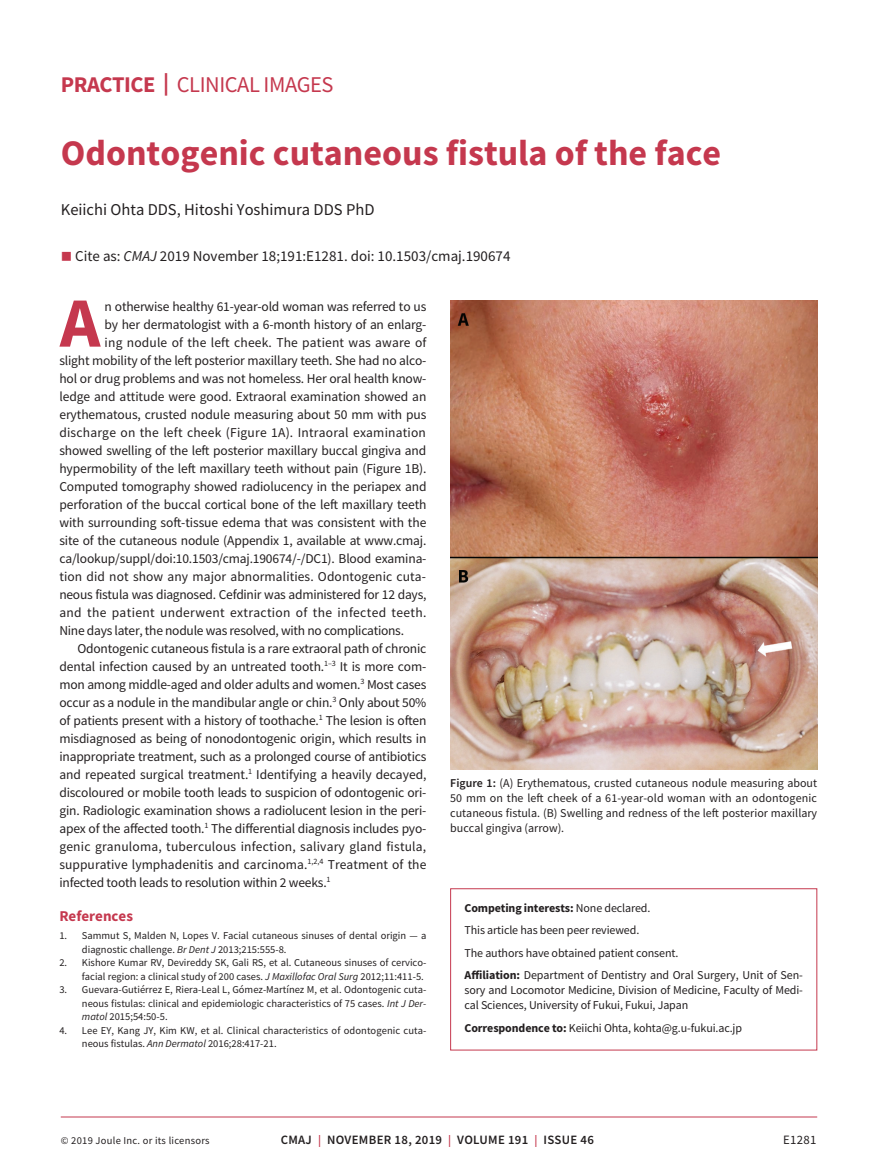
<style>
.page{position:relative;width:878px;height:1175px;background:#fff}
.page>*{position:absolute;margin:0;border:0;box-sizing:border-box;transform-origin:0 0}
.t1{font:700 70.65px "Source Sans Pro";color:#c5384e}
.t2{font:700 36px "Source Sans Pro";color:#c5384e}
.t3{font:22.5px "Source Sans Pro";letter-spacing:-.02em;color:#c5384e}
.t4{font:16.5px "Source Sans Pro";color:#231f20}
.t5{font:15px "Source Sans Pro";color:#231f20}
.t6{font:700 15px "Source Sans Pro";color:#c5384e}
.t7{font:13.5px "Source Sans Pro";letter-spacing:-.015em;color:#231f20}
.t8{font:13.5px "Source Sans Pro";letter-spacing:.015em;color:#231f20}
.t9{font:13.5px "Source Sans Pro";letter-spacing:.005em;color:#231f20}
.t10{font:13.5px "Source Sans Pro";letter-spacing:.025em;color:#231f20}
.t11{font:13.5px "Source Sans Pro";letter-spacing:.01em;color:#231f20}
.t12{font:600 12.75px "Source Sans Pro";letter-spacing:.025em;color:#231f20}
.t13{font:12.75px "Source Sans Pro";letter-spacing:.025em;color:#231f20}
.t14{font:12px/15px "Source Sans Pro";letter-spacing:-.01em;color:#231f20}
.t15{font:10.5px/13.5px "Source Sans Pro";color:#231f20}
.t16{font:10.5px "Source Sans Pro";letter-spacing:.025em;color:#231f20}
.s1{font-weight:700}
.s2{color:#c5384e}
.s3{font-style:italic}
.s4{font-weight:600}
.s5{font-size:12px;color:#c5384e}
</style>
<div class="page">
<hr style="left:61px;top:1116px;width:756px;height:1px;background:#c5384e">
<img style="left:450px;top:300px;width:367px;height:469px">
<div style="left:450px;top:888px;width:367px;height:162px;border:1px solid #c5384e"></div>
<h3 class="t3" style="left:61px;top:70px;width:274px"><span class="s1">PRACTICE |</span> CLINICAL IMAGES</h3>
<h2 class="t2" style="left:61px;top:129px;width:662px">Odontogenic cutaneous fistula of the face</h2>
<p class="t4" style="left:61px;top:199px;width:315px">Keiichi Ohta DDS, Hitoshi Yoshimura DDS PhD</p>
<p class="t5" style="left:61px;top:246px;width:451px"><span class="s2">■</span> Cite as: <span class="s3">CMAJ</span> 2019 November 18;191:E1281. doi: 10.1503/cmaj.190674</p>
<h1 class="t1" style="left:60px;top:275px;width:42px">A</h1>
<p class="t7" style="left:105px;top:297px;width:323px">n otherwise healthy 61-year-old woman was referred to us</p>
<p class="t7" style="left:105px;top:315px;width:323px">by her dermatologist with a 6-month history of an enlarg-</p>
<p class="t11" style="left:105px;top:333px;width:323px">ing nodule of the left cheek. The patient was aware of</p>
<p class="t7" style="left:59px;top:351px;width:368px">slight mobility of the left posterior maxillary teeth. She had no alco-</p>
<p class="t7" style="left:59px;top:369px;width:367px">hol or drug problems and was not homeless. Her oral health know-</p>
<p class="t7" style="left:59px;top:387px;width:368px">ledge and attitude were good. Extraoral examination showed an</p>
<p class="t7" style="left:59px;top:405px;width:368px">erythematous, crusted nodule measuring about 50 mm with pus</p>
<p class="t8" style="left:59px;top:423px;width:368px">discharge on the left cheek (Figure 1A). Intraoral examination</p>
<p class="t7" style="left:59px;top:441px;width:368px">showed swelling of the left posterior maxillary buccal gingiva and</p>
<p class="t7" style="left:59px;top:459px;width:368px">hypermobility of the left maxillary teeth without pain (Figure 1B).</p>
<p class="t7" style="left:59px;top:477px;width:368px">Computed tomography showed radiolucency in the periapex and</p>
<p class="t7" style="left:59px;top:495px;width:368px">perforation of the buccal cortical bone of the left maxillary teeth</p>
<p class="t7" style="left:59px;top:513px;width:368px">with surrounding soft-tissue edema that was consistent with the</p>
<p class="t7" style="left:59px;top:531px;width:368px">site of the cutaneous nodule (Appendix 1, available at www.cmaj.</p>
<p class="t7" style="left:59px;top:549px;width:368px">ca/lookup/suppl/doi:10.1503/cmaj.190674/-/DC1). Blood examina-</p>
<p class="t9" style="left:59px;top:567px;width:367px">tion did not show any major abnormalities. Odontogenic cuta-</p>
<p class="t7" style="left:59px;top:585px;width:368px">neous fistula was diagnosed. Cefdinir was administered for 12 days,</p>
<p class="t10" style="left:59px;top:603px;width:368px">and the patient underwent extraction of the infected teeth.</p>
<p class="t7" style="left:59px;top:621px;width:346px">Nine days later, the nodule was resolved, with no complications.</p>
<p class="t7" style="left:77px;top:639px;width:350px">Odontogenic cutaneous fistula is a rare extraoral path of chronic</p>
<p class="t7" style="left:59px;top:657px;width:368px">dental infection caused by an untreated tooth.<sup>1–3</sup> It is more com-</p>
<p class="t7" style="left:59px;top:675px;width:368px">mon among middle-aged and older adults and women.<sup>3</sup> Most cases</p>
<p class="t7" style="left:59px;top:693px;width:368px">occur as a nodule in the mandibular angle or chin.<sup>3</sup> Only about 50%</p>
<p class="t7" style="left:59px;top:711px;width:368px">of patients present with a history of toothache.<sup>1</sup> The lesion is often</p>
<p class="t7" style="left:59px;top:729px;width:368px">misdiagnosed as being of nonodontogenic origin, which results in</p>
<p class="t7" style="left:59px;top:747px;width:368px">inappropriate treatment, such as a prolonged course of antibiotics</p>
<p class="t7" style="left:59px;top:765px;width:368px">and repeated surgical treatment.<sup>1</sup> Identifying a heavily decayed,</p>
<p class="t7" style="left:59px;top:783px;width:368px">discoloured or mobile tooth leads to suspicion of odontogenic ori-</p>
<p class="t7" style="left:59px;top:801px;width:367px">gin. Radiologic examination shows a radiolucent lesion in the peri-</p>
<p class="t7" style="left:59px;top:819px;width:368px">apex of the affected tooth.<sup>1</sup> The differential diagnosis includes pyo-</p>
<p class="t8" style="left:59px;top:837px;width:368px">genic granuloma, tuberculous infection, salivary gland fistula,</p>
<p class="t9" style="left:59px;top:855px;width:368px">suppurative lymphadenitis and carcinoma.<sup>1,2,4</sup> Treatment of the</p>
<p class="t7" style="left:59px;top:873px;width:272px">infected tooth leads to resolution within 2 weeks.<sup>1</sup></p>
<p class="t6" style="left:59px;top:906px;width:75px">References</p>
<p class="t15" style="left:82px;top:929px;width:346px;text-indent:-23px">1. Sammut S, Malden N, Lopes V. Facial cutaneous sinuses of dental origin — a diagnostic challenge. <span class="s3">Br Dent J</span> 2013;215:555-8.</p>
<p class="t15" style="left:59px;top:956px;width:367px;text-align:right">2. Kishore Kumar RV, Devireddy SK, Gali RS, et al. Cutaneous sinuses of cervico&shy;facial region: a clinical study of 200 cases. <span class="s3">J Maxillofac Oral Surg</span> 2012;11:411-5.</p>
<p class="t15" style="left:82px;top:983px;width:346px;text-align:justify;text-indent:-23px">3. Guevara-Gutiérrez E, Riera-Leal L, Gómez-Martínez M, et al. Odontogenic cuta&shy;neous fistulas: clinical and epidemiologic characteristics of 75 cases. <span class="s3">Int J Der&shy;matol</span> 2015;54:50-5.</p>
<p class="t15" style="left:82px;top:1023px;width:345px;text-indent:-23px">4. Lee EY, Kang JY, Kim KW, et al. Clinical characteristics of odontogenic cuta&shy;neous fistulas. <span class="s3">Ann Dermatol</span> 2016;28:417-21.</p>
<p class="t14" style="left:450px;top:775px;width:368px;text-align:justify"><span class="s4">Figure 1:</span> (A) Erythematous, crusted cutaneous nodule measuring about 50 mm on the left cheek of a 61-year-old woman with an odontogenic cutaneous fistula. (B) Swelling and redness of the left posterior maxillary buccal gingiva (arrow).</p>
<p class="t14" style="left:464px;top:896px;width:340px;line-height:22.5px"><span class="s1">Competing interests:</span> None declared.<br>This article has been peer reviewed.<br>The authors have obtained patient consent.<br><span class="s1">Affiliation:</span> Department of Dentistry and Oral Surgery, Unit of Sen-</p>
<p class="t14" style="left:464px;top:982px;width:340px">sory and Locomotor Medicine, Division of Medicine, Faculty of Medi&shy;cal Sciences, University of Fukui, Fukui, Japan</p>
<p class="t14" style="left:464px;top:1020px;width:279px"><span class="s1">Correspondence to:</span> Keiichi Ohta, kohta@g.u-fukui.ac.jp</p>
<p class="t16" style="left:61px;top:1134px;width:150px">© 2019 Joule Inc. or its licensors</p>
<p class="t12" style="left:281px;top:1131px;width:315px">CMAJ <span class="s5">|</span> NOVEMBER 18, 2019 <span class="s5">|</span> VOLUME 191 <span class="s5">|</span> ISSUE 46</p>
<p class="t13" style="left:783px;top:1132px;width:35px">E1281</p>
</div>
